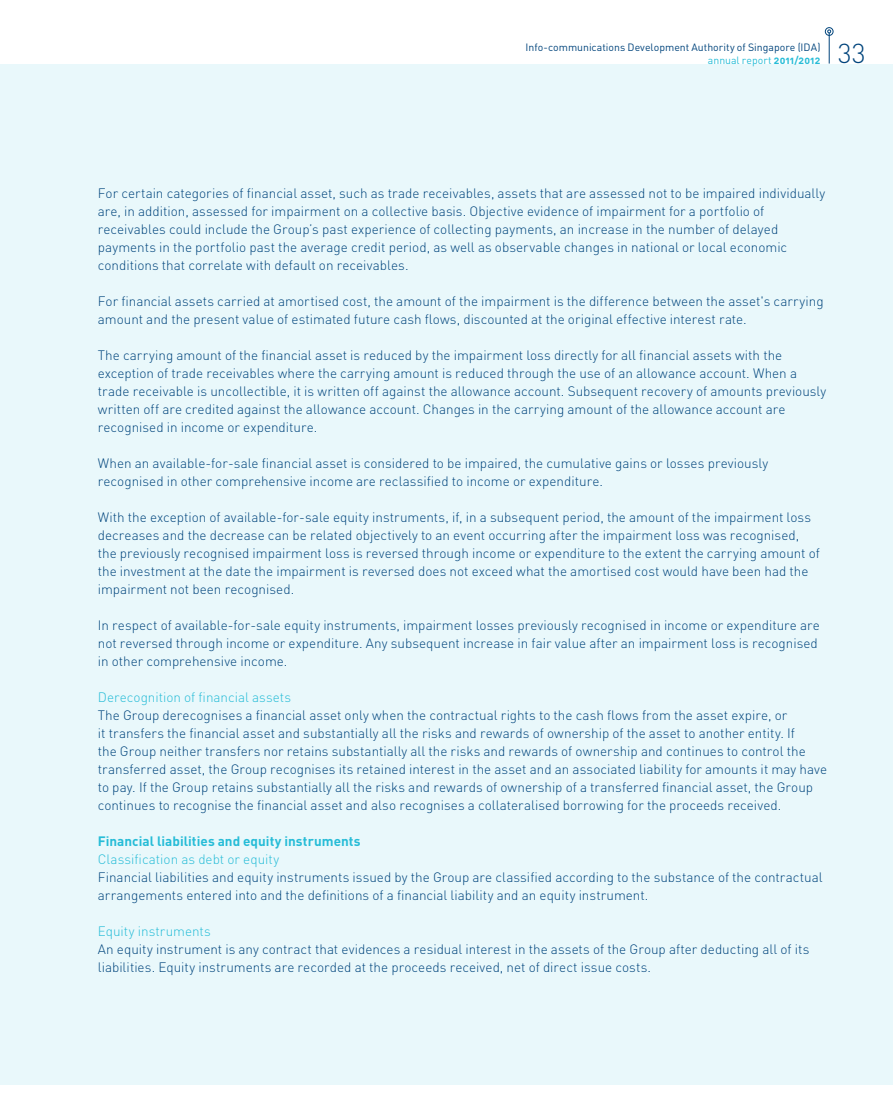
<style>
.page{position:relative;width:893px;height:1106px;background:#fff}
.page>*{position:absolute;margin:0;border:0;box-sizing:border-box;transform-origin:0 0}
.t1{font:300 27px "DIN";color:#00447c}
.t2{font:300 13.5px/18px "DIN";color:#00447c}
.t3{font:300 13.5px "DIN";color:#26bcd7}
.t4{font:700 13.5px "DIN";letter-spacing:.005em;color:#26bcd7}
.t5{font:10.5px/12.6px "DIN";color:#00447c;text-align:right}
.s1{color:#26bcd7}
.s2{font-family:"DIN Bold Alternate";color:#26bcd7}
</style>
<div class="page">
<div style="left:0;top:64px;width:893px;height:1020px;background:#e9f8fb"></div>
<hr style="left:829px;top:33px;width:1px;height:31px;background:#00447c">
<div style="left:825px;top:27px;width:8px;height:9px;border:1px solid #00447c;border-radius:50%"></div>
<p class="t5" style="left:526px;top:41px;width:296px">Info-communications Development Authority of Singapore (IDA) <span class="s1">annual report</span> <span class="s2">2011/2012</span></p>
<h1 class="t1" style="left:838px;top:37px;width:29px">33</h1>
<p class="t2" style="left:98px;top:184px;width:729px">For certain categories of financial asset, such as trade receivables, assets that are assessed not to be impaired individually are, in addition, assessed for impairment on a collective basis. Objective evidence of impairment for a portfolio of receivables could include the Group’s past experience of collecting payments, an increase in the number of delayed payments in the portfolio past the average credit period, as well as observable changes in national or local economic conditions that correlate with default on receivables.</p>
<p class="t2" style="left:98px;top:292px;width:727px">For financial assets carried at amortised cost, the amount of the impairment is the difference between the asset's carrying amount and the present value of estimated future cash flows, discounted at the original effective interest rate.</p>
<p class="t2" style="left:98px;top:346px;width:730px">The carrying amount of the financial asset is reduced by the impairment loss directly for all financial assets with the exception of trade receivables where the carrying amount is reduced through the use of an allowance account. When a trade receivable is uncollectible, it is written off against the allowance account. Subsequent recovery of amounts previously written off are credited against the allowance account. Changes in the carrying amount of the allowance account are recognised in income or expenditure.</p>
<p class="t2" style="left:98px;top:454px;width:672px">When an available-for-sale financial asset is considered to be impaired, the cumulative gains or losses previously recognised in other comprehensive income are reclassified to income or expenditure.</p>
<p class="t2" style="left:98px;top:508px;width:724px">With the exception of available-for-sale equity instruments, if, in a subsequent period, the amount of the impairment loss decreases and the decrease can be related objectively to an event occurring after the impairment loss was recognised, the previously recognised impairment loss is reversed through income or expenditure to the extent the carrying amount of the investment at the date the impairment is reversed does not exceed what the amortised cost would have been had the impairment not been recognised.</p>
<p class="t2" style="left:98px;top:616px;width:724px">In respect of available-for-sale equity instruments, impairment losses previously recognised in income or expenditure are not reversed through income or expenditure. Any subsequent increase in fair value after an impairment loss is recognised in other comprehensive income.</p>
<p class="t3" style="left:98px;top:689px;width:195px">Derecognition of financial assets</p>
<p class="t2" style="left:98px;top:706px;width:731px">The Group derecognises a financial asset only when the contractual rights to the cash flows from the asset expire, or<br>it transfers the financial asset and substantially all the risks and rewards of ownership of the asset to another entity. If<br>the Group neither transfers nor retains substantially all the risks and rewards of ownership and continues to control the transferred asset, the Group recognises its retained interest in the asset and an associated liability for amounts it may have to pay. If the Group retains substantially all the risks and rewards of ownership of a transferred financial asset, the Group continues to recognise the financial asset and also recognises a collateralised borrowing for the proceeds received.</p>
<p class="t4" style="left:98px;top:832px;width:264px">Financial liabilities and equity instruments</p>
<p class="t3" style="left:98px;top:851px;width:183px">Classification as debt or equity</p>
<p class="t2" style="left:98px;top:868px;width:726px">Financial liabilities and equity instruments issued by the Group are classified according to the substance of the contractual arrangements entered into and the definitions of a financial liability and an equity instrument.</p>
<p class="t3" style="left:98px;top:923px;width:115px">Equity instruments</p>
<p class="t2" style="left:98px;top:940px;width:713px">An equity instrument is any contract that evidences a residual interest in the assets of the Group after deducting all of its liabilities. Equity instruments are recorded at the proceeds received, net of direct issue costs.</p>
</div>
